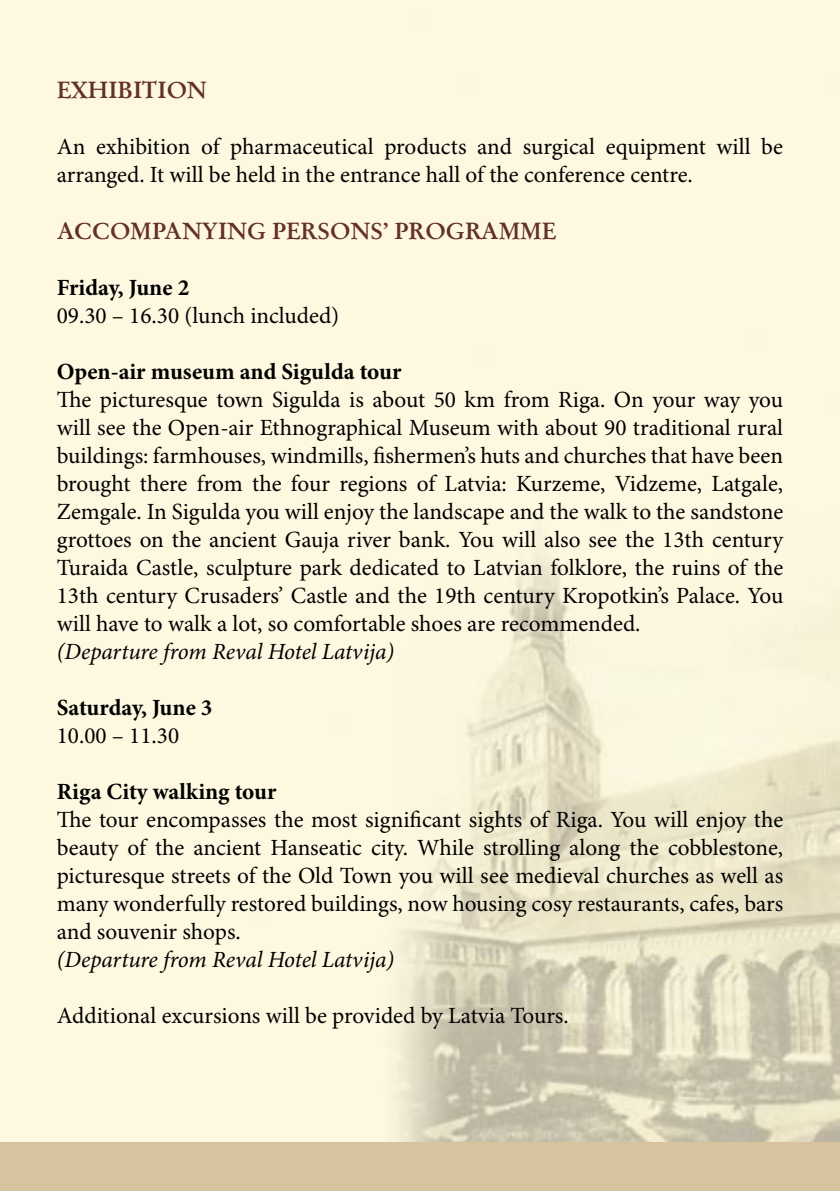
<style>
.page{position:relative;width:840px;height:1191px;background:#fff}
.page>*{position:absolute;margin:0;border:0;box-sizing:border-box;transform-origin:0 0}
.t1{font:23.2px/28px "Minion Pro";color:#000;text-align:justify}
.t2{font:700 23.2px "Minion Pro";color:#000}
.t3{font:italic 23.2px "Minion Pro";letter-spacing:-.01em;color:#000}
.t4{font:700 23.2px "Original Garamond TL";color:#633026}
</style>
<div class="page">
<img style="left:0;top:0;width:839px;height:1142px">
<div style="left:0;top:1142px;width:839px;height:49px;background:#d8c39f"></div>
<p class="t4" style="left:57px;top:75px;width:151px">EXHIBITION</p>
<p class="t1" style="left:57px;top:134px;width:727px">An exhibition of pharmaceutical products and surgical equipment will be arranged. It will be held in the entrance hall of the conference centre.</p>
<p class="t4" style="left:57px;top:215px;width:501px">ACCOMPANYING PERSONS’ PROGRAMME</p>
<p class="t2" style="left:57px;top:273px;width:134px">Friday, June 2</p>
<p class="t1" style="left:57px;top:302px;width:284px">09.30 – 16.30 (lunch included)</p>
<p class="t2" style="left:57px;top:357px;width:346px">Open-air museum and Sigulda tour</p>
<p class="t1" style="left:57px;top:386px;width:727px">The picturesque town Sigulda is about 50 km from Riga. On your way you will see the Open-air Ethnographical Museum with about 90 traditional rural buildings: farmhouses, windmills, fishermen’s huts and churches that have been brought there from the four regions of Latvia: Kurzeme, Vidzeme, Latgale, Zemgale. In Sigulda you will enjoy the landscape and the walk to the sandstone grottoes on the ancient Gauja river bank. You will also see the 13th century Turaida Castle, sculpture park dedicated to Latvian folklore, the ruins of the 13th century Crusaders’ Castle and the 19th century Kropotkin’s Palace. You will have to walk a lot, so comfortable shoes are recommended.</p>
<p class="t3" style="left:57px;top:637px;width:339px">(Departure from Reval Hotel Latvija)</p>
<p class="t2" style="left:57px;top:693px;width:157px">Saturday, June 3</p>
<p class="t1" style="left:57px;top:722px;width:124px">10.00 – 11.30</p>
<p class="t2" style="left:57px;top:777px;width:221px">Riga City walking tour</p>
<p class="t1" style="left:57px;top:806px;width:727px">The tour encompasses the most significant sights of Riga. You will enjoy the beauty of the ancient Hanseatic city. While strolling along the cobblestone, picturesque streets of the Old Town you will see medieval churches as well as many wonderfully restored buildings, now housing cosy restaurants, cafes, bars and souvenir shops.</p>
<p class="t3" style="left:57px;top:945px;width:339px">(Departure from Reval Hotel Latvija)</p>
<p class="t1" style="left:57px;top:1002px;width:513px">Additional excursions will be provided by Latvia Tours.</p>
</div>
